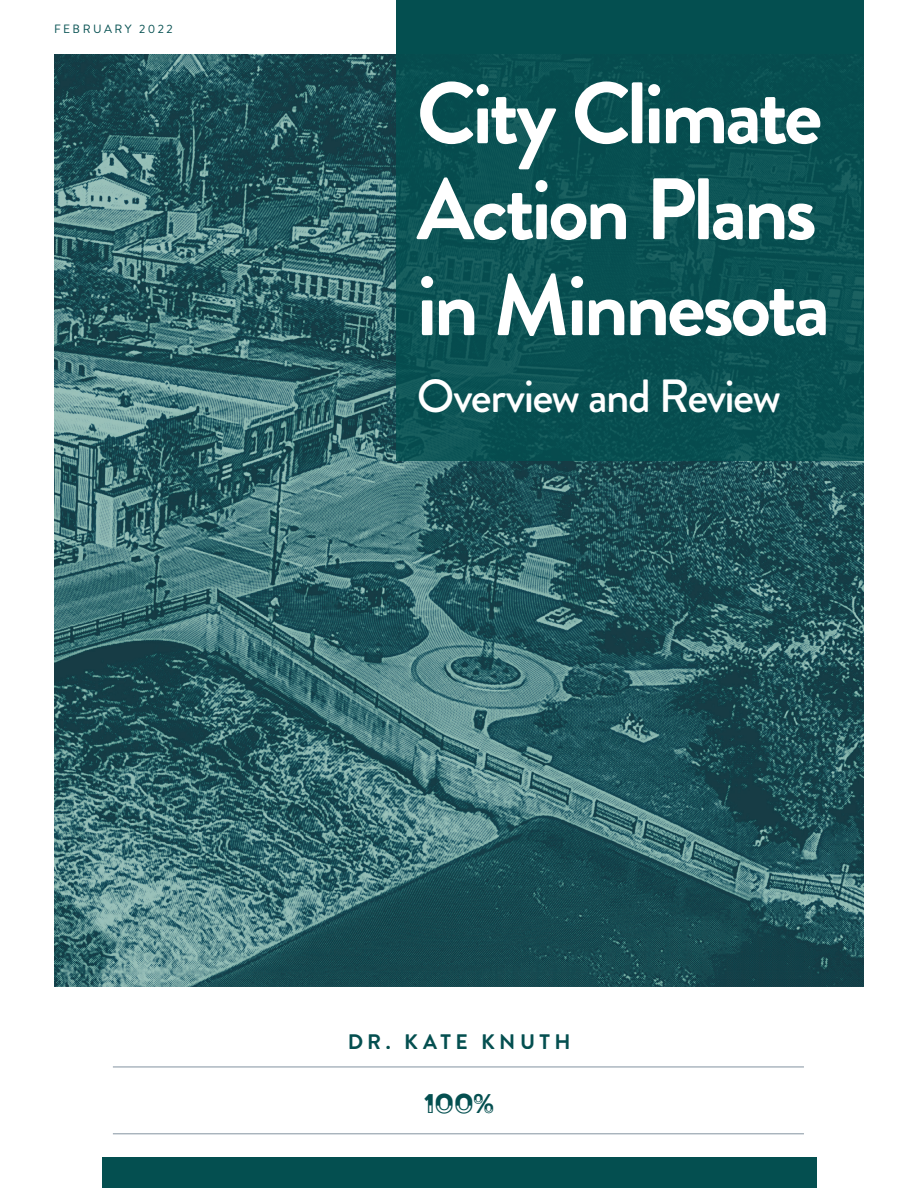
<style>
.page{position:relative;width:918px;height:1188px;background:#fff}
.page>*{position:absolute;margin:0;border:0;box-sizing:border-box;transform-origin:0 0}
.t1{font:700 87px/96px "Brandon Grotesque";letter-spacing:-.045em;color:#fff}
.t2{font:500 46.5px "Brandon Grotesque";letter-spacing:-.035em;color:#fff}
.t3{font:31.5px "Acier BAT Text Noir";color:#044f50}
.t4{font:700 21px "Brandon Grotesque";letter-spacing:.21em;color:#044f50}
.t5{font:12px "Brandon Grotesque";letter-spacing:.2em;color:#044f50}
</style>
<div class="page">
<div style="left:102px;top:1157px;width:714px;height:31px;background:#044f50"></div>
<img style="left:54px;top:54px;width:810px;height:932px">
<hr style="left:113px;top:1067px;width:691px;height:1px;background:#8393a0">
<hr style="left:113px;top:1134px;width:691px;height:1px;background:#8393a0">
<div style="left:396px;top:0;width:468px;height:461px;background:#044f50"></div>
<p class="t5" style="left:54px;top:20px;width:120px">FEBRUARY 2022</p>
<p class="t1" style="left:417px;top:67px;width:415px">City Climate<br>Action Plans in Minnesota</p>
<p class="t2" style="left:417px;top:364px;width:366px">Overview and Review</p>
<p class="t4" style="left:347px;top:1027px;width:225px">DR. KATE KNUTH</p>
<p class="t3" style="left:425px;top:1087px;width:70px">100%</p>
</div>
